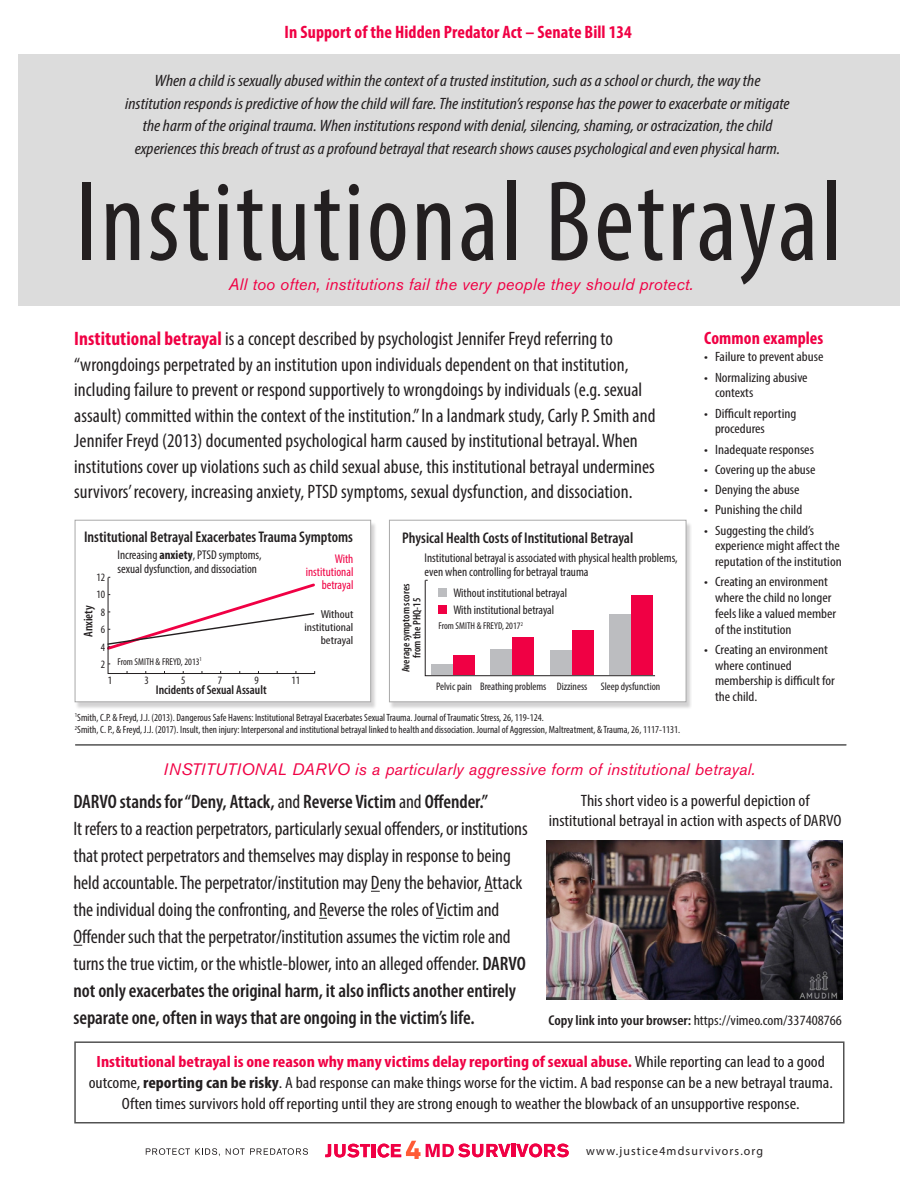
<style>
.page{position:relative;width:918px;height:1188px;background:#fff}
.page>*{position:absolute;margin:0;border:0;box-sizing:border-box;transform-origin:0 0}
.t1{font:condensed 115.5px "Myriad Pro";letter-spacing:.025em;color:#231f20;scale:.95 1}
.t2{font:condensed 19.5px/27px "Myriad Pro";letter-spacing:.005em;color:#231f20}
.t3{font:600 condensed 19.5px "Myriad Pro";letter-spacing:-.005em;color:#231f20}
.t4{font:700 condensed 18px "Myriad Pro";letter-spacing:.005em;color:#f00044}
.t5{font:italic condensed 16.5px/22.5px "Myriad Pro";color:#231f20;text-align:center;scale:1.1 1}
.t6{font:italic 16.5px "Akzidenz Grotesk BE";letter-spacing:.01em;color:#f00044}
.t7{font:condensed 16.5px/19.5px "Myriad Pro";color:#231f20;text-align:center;scale:1.09 1}
.t8{font:condensed 16.35px/21px "Myriad Pro";color:#231f20;text-align:center;scale:1.1 1}
.t9{font:600 condensed 15.45px "Myriad Pro";color:#231f20}
.t10{font:condensed 14.25px "Myriad Pro";color:#231f20;scale:1.1 1}
.t11{font:condensed 13.5px/15.8px "Myriad Pro";color:#231f20;scale:1.1 1}
.t12{font:condensed 12.75px/14.1px "Myriad Pro";color:#231f20}
.t13{font:600 condensed 12.75px "Myriad Pro";color:#231f20}
.t14{font:condensed 12.75px/12.8px "Myriad Pro";color:#f00044;text-align:right}
.t15{font:condensed 12.45px/17.2px "Myriad Pro";color:#231f20}
.t16{font:12.15px "Myriad Pro";letter-spacing:.095em;color:#231f20}
.t17{font:condensed 11.55px/12.8px "Myriad Pro";color:#231f20;text-align:right;scale:1.13 1}
.t18{font:condensed 11.25px/17.5px "Myriad Pro";color:#231f20;text-align:center}
.t19{font:condensed 10.95px "Myriad Pro";color:#231f20}
.t20{font:600 condensed 10.95px/10.9px "Myriad Pro";color:#231f20;text-align:center}
.t21{font:condensed 10.5px "Myriad Pro";color:#231f20}
.t22{font:condensed 9.9px "Myriad Pro";color:#231f20}
.s1{font-weight:700;color:#f00044}
.s2{font-weight:700}
.s3{font-weight:400}
.s4{font-weight:600}
</style>
<div class="page">
<div style="left:18px;top:54px;width:881px;height:252px;background:#dcdcdc"></div>
<div style="left:74px;top:1041px;width:770px;height:83px;border:2px solid #525252"></div>
<img style="left:547px;top:841px;width:295px;height:158px">
<svg style="left:146px;top:1148px;width:74px;height:8px"></svg>
<svg style="left:226px;top:1148px;width:82px;height:7px"></svg>
<svg style="left:325px;top:1141px;width:244px;height:18px"></svg>
<div style="left:75px;top:522px;width:302px;height:187px;background:#231f20;opacity:.2"></div>
<div style="left:75px;top:520px;width:296px;height:182px;background:#fff;border:1px solid #a9a9a9"></div>
<div style="left:389px;top:522px;width:303px;height:187px;background:#231f20;opacity:.2"></div>
<div style="left:389px;top:520px;width:297px;height:182px;background:#fff;border:1px solid #a9a9a9"></div>
<svg style="left:107px;top:577px;width:209px;height:97px"></svg>
<svg style="left:425px;top:580px;width:231px;height:96px"></svg>
<div style="left:438px;top:589px;width:9px;height:8px;background:#bcbdc0"></div>
<div style="left:438px;top:605px;width:9px;height:9px;background:#f00044"></div>
<hr style="left:76px;top:744px;width:770px;height:2px;background:#525252">
<p class="t4" style="left:285px;top:21px;width:349px">In Support of the Hidden Predator Act – Senate Bill 134</p>
<p class="t5" style="left:125px;top:70px;width:606px">When a child is sexually abused within the context of a trusted institution, such as a school or church, the way the institution responds is predictive of how the child will fare. The institution’s response has the power to exacerbate or mitigate the harm of the original trauma. When institutions respond with denial, silencing, shaming, or ostracization, the child experiences this breach of trust as a profound betrayal that research shows causes psychological and even physical harm.</p>
<p class="t1" style="left:76px;top:152px;width:808px">Institutional Betrayal</p>
<p class="t6" style="left:228px;top:275px;width:466px">All too often, institutions fail the very people they should protect.</p>
<p class="t2" style="left:74px;top:326px;width:583px;line-height:25.5px"><span class="s1">Institutional betrayal</span> is a concept described by psychologist Jennifer Freyd referring to “wrongdoings perpetrated by an institution upon individuals dependent on that institution, including failure to prevent or respond supportively to wrongdoings by individuals (e.g. sexual assault) committed within the context of the institution.” In a landmark study, Carly P. Smith and Jennifer Freyd (2013) documented psychological harm caused by institutional betrayal.When institutions cover up violations such as child sexual abuse, this institutional betrayal undermines survivors’ recovery, increasing anxiety, PTSD symptoms, sexual dysfunction, and dissociation.</p>
<p class="t9" style="left:84px;top:529px;width:271px">Institutional Betrayal Exacerbates Trauma Symptoms</p>
<p class="t18" style="left:96px;top:568px;width:10px">12<br>10<br>8<br>6<br>4<br>2</p>
<p class="t13" style="left:81px;top:637px;width:33px;rotate:-90deg">Anxiety</p>
<p class="t12" style="left:118px;top:548px;width:146px">Increasing <span class="s2">anxiety</span>, PTSD symptoms, sexual dysfunction, and dissociation</p>
<p class="t22" style="left:118px;top:655px;width:86px">From SMITH &amp; FREYD, 2013<sup>1</sup></p>
<p class="t14" style="left:306px;top:553px;width:49px">With institutional betrayal</p>
<p class="t17" style="left:304px;top:608px;width:45px">Without institutional betrayal</p>
<p class="t18" style="left:108px;top:671px;width:6px">1</p>
<p class="t18" style="left:145px;top:671px;width:6px">3</p>
<p class="t18" style="left:181px;top:671px;width:6px">5</p>
<p class="t18" style="left:218px;top:671px;width:6px">7</p>
<p class="t18" style="left:255px;top:671px;width:6px">9</p>
<p class="t18" style="left:291px;top:671px;width:10px">11</p>
<p class="t13" style="left:156px;top:683px;width:112px">Incidents of Sexual Assault</p>
<p class="t9" style="left:402px;top:529px;width:233px">Physical Health Costs of Institutional Betrayal</p>
<p class="t12" style="left:425px;top:550px;width:255px">Institutional betrayal is associated with physical health problems, even when controlling for betrayal trauma</p>
<p class="t20" style="left:401px;top:672px;width:90px;rotate:-90deg">Average symptom scores from the PHQ-15</p>
<p class="t15" style="left:453px;top:584px;width:115px">Without institutional betrayal<br>With institutional betrayal</p>
<p class="t22" style="left:439px;top:620px;width:86px">From SMITH &amp; FREYD, 2017<sup>2</sup></p>
<p class="t19" style="left:436px;top:680px;width:112px">Pelvic pain Breathing problems</p>
<p class="t19" style="left:557px;top:680px;width:105px">Dizziness Sleep dysfunction</p>
<p class="t21" style="left:75px;top:711px;width:471px"><sup>1</sup>Smith, C.P. &amp; Freyd, J.J. (2013). Dangerous Safe Havens: Institutional Betrayal Exacerbates Sexual Trauma. Journal of Traumatic Stress, 26, 119-124.</p>
<p class="t21" style="left:75px;top:724px;width:607px"><sup>2</sup>Smith, C. P., &amp; Freyd, J.J. (2017). Insult, then injury: Interpersonal and institutional betrayal linked to health and dissociation. Journal of Aggression, Maltreatment, &amp; Trauma, 26, 1117-1131.</p>
<p class="t4" style="left:704px;top:327px;width:121px">Common examples</p>
<p class="t11" style="left:704px;top:349px;width:110px">• Failure to prevent abuse</p>
<p class="t11" style="left:715px;top:369px;width:86px;text-indent:-11px">• Normalizing abusive contexts</p>
<p class="t11" style="left:715px;top:405px;width:75px;text-indent:-11px">• Difficult reporting procedures</p>
<p class="t11" style="left:704px;top:441px;width:101px">• Inadequate responses</p>
<p class="t11" style="left:704px;top:461px;width:103px">• Covering up the abuse</p>
<p class="t11" style="left:704px;top:482px;width:88px">• Denying the abuse</p>
<p class="t11" style="left:704px;top:502px;width:91px">• Punishing the child</p>
<p class="t11" style="left:715px;top:522px;width:117px;text-indent:-11px">• Suggesting the child’s experience might affect the reputation of the institution</p>
<p class="t11" style="left:715px;top:574px;width:112px;text-indent:-11px">• Creating an environment where the child no longer feels like a valued member of the institution</p>
<p class="t11" style="left:715px;top:641px;width:110px;text-indent:-11px">• Creating an environment where continued membership is difficult for the child.</p>
<p class="t6" style="left:164px;top:759px;width:593px">INSTITUTIONAL DARVO is a particularly aggressive form of institutional betrayal.</p>
<p class="t7" style="left:549px;top:791px;width:270px">This short video is a powerful depiction of institutional betrayal in action with aspects of DARVO</p>
<p class="t3" style="left:73px;top:791px;width:416px">DARVO stands for “Deny, Attack, <span class="s3">and</span> Reverse Victim <span class="s3">and</span> Offender.”</p>
<p class="t2" style="left:73px;top:815px;width:456px">It refers to a reaction perpetrators, particularly sexual offenders, or institutions that protect perpetrators and themselves may display in response to being held accountable. The perpetrator/institution may Deny the behavior, Attack the individual doing the confronting, and Reverse the roles of Victim and Offender such that the perpetrator/institution assumes the victim role and turns the true victim, or the whistle-blower, into an alleged offender. <span class="s4">DARVO not only exacerbates the original harm, it also inflicts another entirely separate one, often in ways that are ongoing in the victim’s life.</span></p>
<p class="t10" style="left:549px;top:1012px;width:268px"><span class="s4">Copy link into your browser:</span> https://vimeo.com/337408766</p>
<p class="t8" style="left:89px;top:1051px;width:678px"><span class="s1">Institutional betrayal is one reason why many victims delay reporting of sexual abuse.</span> While reporting can lead to a good outcome, <span class="s2">reporting can be risky</span>. A bad response can make things worse for the victim. A bad response can be a new betrayal trauma.</p>
<p class="t8" style="left:122px;top:1093px;width:618px">Often times survivors hold off reporting until they are strong enough to weather the blowback of an unsupportive response.</p>
<p class="t16" style="left:586px;top:1144px;width:178px">www.justice4mdsurvivors.org</p>
</div>
